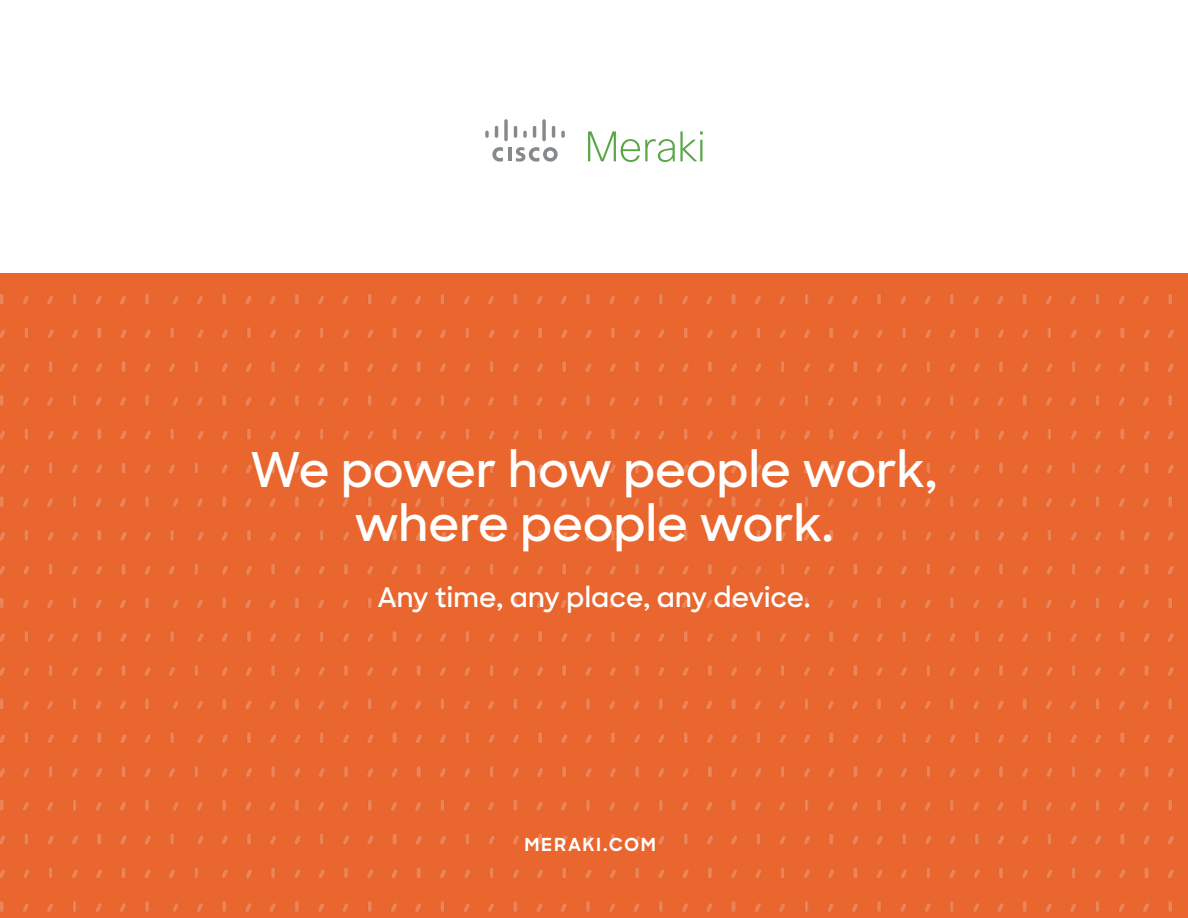
<style>
.page{position:relative;width:1188px;height:918px;background:#fff}
.page>*{position:absolute;margin:0;border:0;box-sizing:border-box;transform-origin:0 0}
.t1{font:600 48px/54px "Sharp Sans";letter-spacing:-.005em;color:#fff;text-align:center}
.t2{font:600 27px "Sharp Sans";letter-spacing:.005em;color:#fff}
.t3{font:700 18px "Sharp Sans";letter-spacing:.09em;color:#fff}
</style>
<div class="page">
<div style="left:0;top:273px;width:1188px;height:645px;background:#e9662e"></div>
<hr style="left:508px;top:147px;width:3px;height:14px;background:#878a8c">
<svg style="left:492px;top:147px;width:11px;height:15px"></svg>
<svg style="left:516px;top:147px;width:42px;height:15px"></svg>
<svg style="left:485px;top:131px;width:4px;height:7px"></svg>
<svg style="left:495px;top:126px;width:3px;height:12px"></svg>
<svg style="left:504px;top:119px;width:4px;height:22px"></svg>
<svg style="left:514px;top:126px;width:3px;height:12px"></svg>
<svg style="left:523px;top:131px;width:4px;height:7px"></svg>
<svg style="left:533px;top:126px;width:3px;height:12px"></svg>
<svg style="left:542px;top:119px;width:4px;height:22px"></svg>
<svg style="left:552px;top:126px;width:3px;height:12px"></svg>
<svg style="left:561px;top:131px;width:4px;height:7px"></svg>
<svg style="left:588px;top:131px;width:115px;height:31px"></svg>
<hr style="left:700px;top:140px;width:2px;height:21px;background:#5aa646">
<p class="t1" style="left:251px;top:440px;width:688px">We power how people work, where people work.</p>
<p class="t2" style="left:377px;top:577px;width:435px">Any time, any place, any device.</p>
<p class="t3" style="left:524px;top:831px;width:133px">MERAKI.COM</p>
</div>
